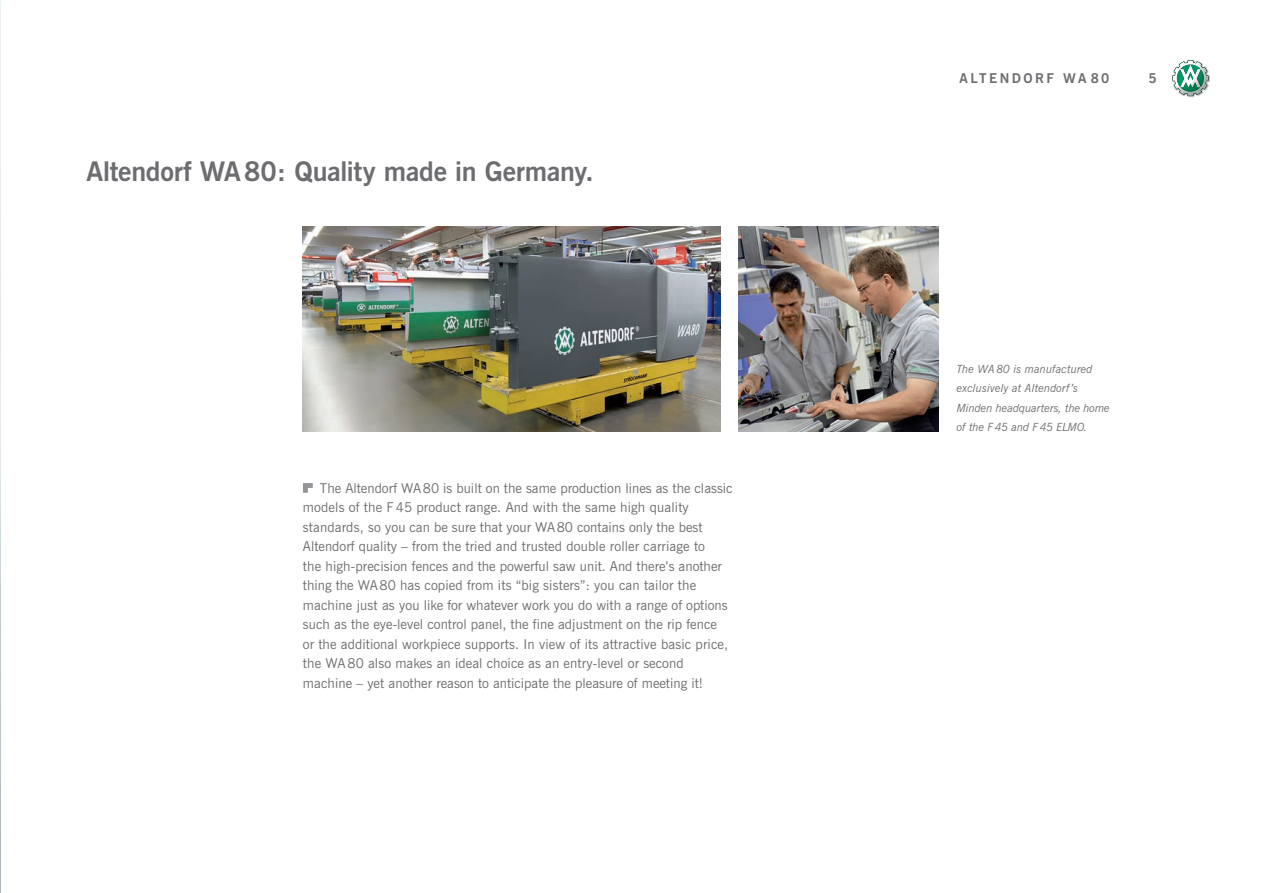
<style>
.page{position:relative;width:1263px;height:893px;background:#fff}
.page>*{position:absolute;margin:0;border:0;box-sizing:border-box;transform-origin:0 0}
.t1{font:700 27px "News Gothic BT";letter-spacing:-.01em;color:#6c6d70}
.t2{font:13.5px/19.5px "News Gothic BT";letter-spacing:.005em;color:#6c6d70}
.t3{font:700 13.5px "News Gothic BT";letter-spacing:.18em;color:#6c6d70}
.t4{font:italic 11.25px/19.5px "News Gothic BT";color:#6c6d70}
</style>
<div class="page">
<img style="left:0;top:1px;width:1px;height:891px">
<img style="left:303px;top:227px;width:418px;height:204px">
<img style="left:739px;top:227px;width:200px;height:204px">
<img style="left:1187px;top:70px;width:23px;height:28px">
<svg style="left:1172px;top:60px;width:36px;height:36px"></svg>
<svg style="left:303px;top:483px;width:10px;height:10px"></svg>
<h1 class="t1" style="left:87px;top:161px;width:509px">Altendorf WA 80: Quality made in Germany.</h1>
<p class="t2" style="left:303px;top:479px;width:431px;text-indent:17px">The Altendorf WA 80 is built on the same production lines as the classic models of the F 45 product range. And with the same high quality standards, so you can be sure that your WA 80 contains only the best Altendorf quality – from the tried and trusted double roller carriage to<br>the high-precision fences and the powerful saw unit. And there’s another thing the WA 80 has copied from its “big sisters”: you can tailor the machine just as you like for whatever work you do with a range of options such as the eye-level control panel, the fine adjustment on the rip fence<br>or the additional workpiece supports. In view of its attractive basic price, the WA 80 also makes an ideal choice as an entry-level or second machine – yet another reason to anticipate the pleasure of meeting it!</p>
<p class="t3" style="left:960px;top:73px;width:151px">ALTENDORF WA 80</p>
<p class="t3" style="left:1148px;top:73px;width:10px">5</p>
<p class="t4" style="left:957px;top:360px;width:155px">The WA 80 is manufactured exclusively at Altendorf’s<br>Minden headquarters, the home of the F 45 and F 45 ELMO.</p>
</div>
